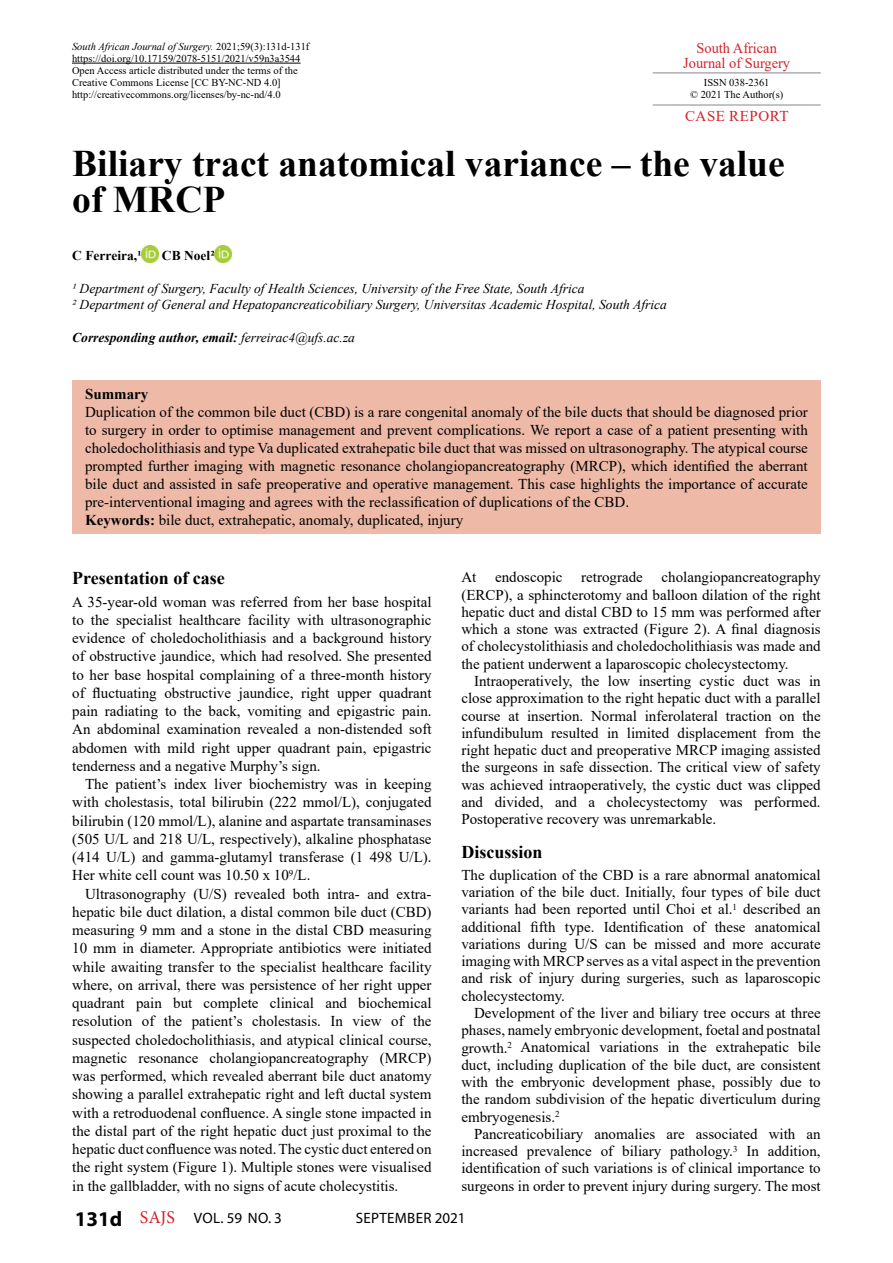
<style>
.page{position:relative;width:893px;height:1263px;background:#fff}
.page>*{position:absolute;margin:0;border:0;box-sizing:border-box;transform-origin:0 0}
.t1{font:700 37.5px/36px "Times New Roman";color:#000}
.t2{font:700 18px "Times New Roman";color:#000}
.t3{font:15px/18.3px "Times New Roman";color:#000;text-align:justify}
.t4{font:15px "Myriad Pro";letter-spacing:.02em;color:#000}
.t5{font:15px/15px "Times New Roman";color:#d2232a;text-align:center;scale:.96 1}
.t6{font:15px "Times New Roman";letter-spacing:.035em;color:#d2232a}
.t7{font:700 15px "Times New Roman";color:#000}
.t8{font:italic 13.5px/16.5px "Times New Roman";color:#000}
.t9{font:italic 700 13.5px "Times New Roman";color:#000}
.t10{font:700 13.5px "Times New Roman";color:#000}
.t11{font:10.5px/12px "Times New Roman";color:#000;text-align:center}
.s1{font-style:italic}
.s2{font-weight:400}
.s3{font-weight:700}
.s4{font-weight:700;font-size:21px}
.s5{font-family:"Minion Pro";font-size:18px;color:#d2232a}
</style>
<div class="page">
<hr style="left:653px;top:72px;width:168px;height:1px;background:#939598">
<hr style="left:653px;top:104px;width:168px;height:2px;background:#939598">
<div style="left:72px;top:381px;width:748px;height:153px;background:#eebaa7"></div>
<hr style="left:72px;top:63px;width:228px;height:1px;background:#000">
<img style="left:142px;top:246px;width:17px;height:17px">
<img style="left:215px;top:246px;width:17px;height:17px">
<p class="t11" style="left:72px;top:40px;width:239px;text-align:left"><span class="s1">South African Journal of Surgery.</span> 2021;59(3):131d-131f https://doi.org/10.17159/2078-5151/2021/v59n3a3544<br>Open Access article distributed under the terms of the Creative Commons License [CC BY-NC-ND 4.0] http://creativecommons.org/licenses/by-nc-nd/4.0</p>
<p class="t5" style="left:683px;top:40px;width:113px">South African<br>Journal of Surgery</p>
<p class="t11" style="left:690px;top:76px;width:95px">ISSN 038-2361<br>© 2021 The Author(s)</p>
<p class="t6" style="left:685px;top:105px;width:105px">CASE REPORT</p>
<h1 class="t1" style="left:72px;top:145px;width:714px">Biliary tract anatomical variance – the value of MRCP</h1>
<p class="t10" style="left:72px;top:245px;width:71px">C Ferreira,1</p>
<p class="t10" style="left:162px;top:245px;width:54px">CB Noel2</p>
<p class="t8" style="left:72px;top:280px;width:596px">1 Department of Surgery, Faculty of Health Sciences, University of the Free State, South Africa<br>2 Department of General and Hepatopancreaticobiliary Surgery, Universitas Academic Hospital, South Africa</p>
<p class="t9" style="left:72px;top:328px;width:284px">Corresponding author, email: <span class="s2">ferreirac4@ufs.ac.za</span></p>
<p class="t7" style="left:85px;top:383px;width:65px">Summary</p>
<p class="t3" style="left:85px;top:403px;width:724px;text-align:left">Duplication of the common bile duct (CBD) is a rare congenital anomaly of the bile ducts that should be diagnosed prior to surgery in order to optimise management and prevent complications. We report a case of a patient presenting with choledocholithiasis and type Va duplicated extrahepatic bile duct that was missed on ultrasonography. The atypical course prompted further imaging with magnetic resonance cholangiopancreatography (MRCP), which identified the aberrant bile duct and assisted in safe preoperative and operative management. This case highlights the importance of accurate pre-interventional imaging and agrees with the reclassification of duplications of the CBD.<br><span class="s3">Keywords:</span> bile duct, extrahepatic, anomaly, duplicated, injury</p>
<p class="t2" style="left:72px;top:565px;width:154px">Presentation of case</p>
<p class="t3" style="left:72px;top:592px;width:361px">A 35-year-old woman was referred from her base hospital to the specialist healthcare facility with ultrasonographic evidence of choledocholithiasis and a background history of obstructive jaundice, which had resolved. She presented to her base hospital complaining of a three-month history of fluctuating obstructive jaundice, right upper quadrant pain radiating to the back, vomiting and epigastric pain.<br>An abdominal examination revealed a non-distended soft abdomen with mild right upper quadrant pain, epigastric tenderness and a negative Murphy’s sign.</p>
<p class="t3" style="left:72px;top:774px;width:361px;text-indent:13px">The patient’s index liver biochemistry was in keeping with cholestasis, total bilirubin (222 mmol/L), conjugated bilirubin (120 mmol/L), alanine and aspartate transaminases (505 U/L and 218 U/L, respectively), alkaline phosphatase (414 U/L) and gamma-glutamyl transferase (1 498 U/L).<br>Her white cell count was 10.50 x 10<sup>9</sup>/L.</p>
<p class="t3" style="left:72px;top:884px;width:361px;text-indent:13px">Ultrasonography (U/S) revealed both intra- and extra&shy;hepatic bile duct dilation, a distal common bile duct (CBD) measuring 9 mm and a stone in the distal CBD measuring 10 mm in diameter. Appropriate antibiotics were initiated while awaiting transfer to the specialist healthcare facility where, on arrival, there was persistence of her right upper quadrant pain but complete clinical and biochemical resolution of the patient’s cholestasis. In view of the suspected choledocholithiasis, and atypical clinical course, magnetic resonance cholangiopancreatography (MRCP) was performed, which revealed aberrant bile duct anatomy showing a parallel extrahepatic right and left ductal system with a retroduodenal confluence. A single stone impacted in the distal part of the right hepatic duct just proximal to the hepatic duct confluence was noted. The cystic duct entered on the right system (Figure 1). Multiple stones were visualised in the gallbladder, with no signs of acute cholecystitis.</p>
<p class="t3" style="left:461px;top:568px;width:361px;line-height:17.2px">At endoscopic retrograde cholangiopancreatography (ERCP), a sphincterotomy and balloon dilation of the right hepatic duct and distal CBD to 15 mm was performed after which a stone was extracted (Figure 2). A final diagnosis of cholecystolithiasis and choledocholithiasis was made and the patient underwent a laparoscopic cholecystectomy.</p>
<p class="t3" style="left:461px;top:672px;width:361px;line-height:17.2px;text-indent:13px">Intraoperatively, the low inserting cystic duct was in close approximation to the right hepatic duct with a parallel course at insertion. Normal inferolateral traction on the infundibulum resulted in limited displacement from the right hepatic duct and preoperative MRCP imaging assisted the surgeons in safe dissection. The critical view of safety was achieved intraoperatively, the cystic duct was clipped and divided, and a cholecystectomy was performed.<br>Postoperative recovery was unremarkable.</p>
<p class="t2" style="left:461px;top:839px;width:83px">Discussion</p>
<p class="t3" style="left:461px;top:865px;width:361px;line-height:17.2px">The duplication of the CBD is a rare abnormal anatomical variation of the bile duct. Initially, four types of bile duct variants had been reported until Choi et al.<sup>1</sup> described an additional fifth type. Identification of these anatomical variations during U/S can be missed and more accurate imaging with MRCP serves as a vital aspect in the prevention and risk of injury during surgeries, such as laparoscopic cholecystectomy.</p>
<p class="t3" style="left:461px;top:1004px;width:361px;line-height:17.2px;text-indent:13px">Development of the liver and biliary tree occurs at three phases, namely embryonic development, foetal and postnatal growth.<sup>2</sup> Anatomical variations in the extrahepatic bile duct, including duplication of the bile duct, are consistent with the embryonic development phase, possibly due to the random subdivision of the hepatic diverticulum during embryogenesis.<sup>2</sup></p>
<p class="t3" style="left:461px;top:1125px;width:361px;line-height:17.2px;text-indent:13px">Pancreaticobiliary anomalies are associated with an increased prevalence of biliary pathology.<sup>3</sup> In addition, identification of such variations is of clinical importance to surgeons in order to prevent injury during surgery. The most</p>
<p class="t4" style="left:75px;top:1208px;width:209px"><span class="s4">131d</span> <span class="s5">SAJS</span> VOL. 59 NO. 3</p>
<p class="t4" style="left:356px;top:1208px;width:111px">SEPTEMBER 2021</p>
</div>
